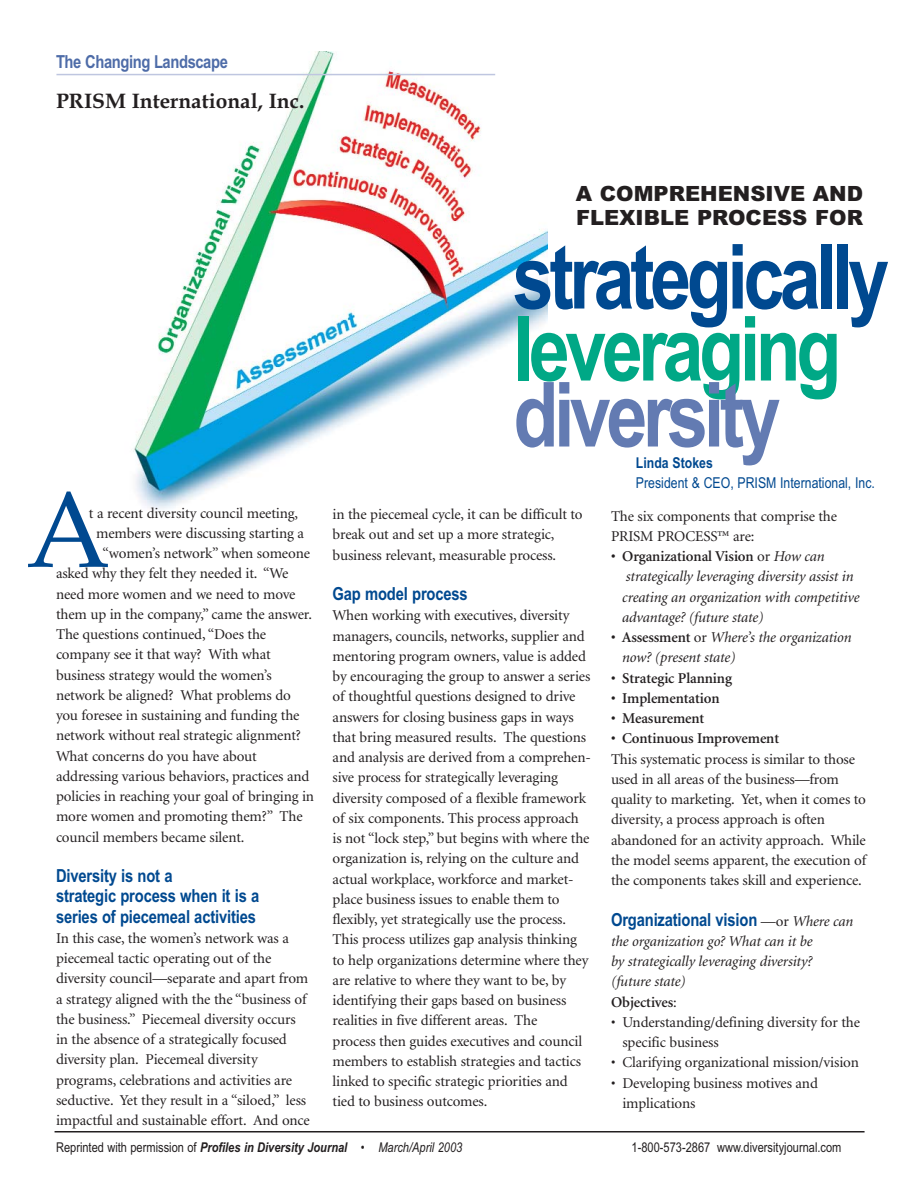
<style>
.page{position:relative;width:918px;height:1188px;background:#fff}
.page>*{position:absolute;margin:0;border:0;box-sizing:border-box;transform-origin:0 0}
.t1{font:108px "Book Antiqua";color:#004990}
.t2{font:700 90px "Arial Narrow";letter-spacing:-.05em;color:#004990}
.t3{font:700 90px "Arial Narrow";letter-spacing:-.05em;color:#00a886}
.t4{font:700 90px "Arial Narrow";letter-spacing:-.05em;color:#637bb2}
.t5{font:900 21px/24px "Arial";color:#231f20}
.t6{font:700 21px "Book Antiqua";color:#231f20}
.t7{font:700 18px/20.2px "Arial Narrow";letter-spacing:-.01em;color:#004990}
.t8{font:700 18px "Arial Narrow";letter-spacing:-.025em;color:#4e6ca8}
.t9{font:15px/20.2px "Minion";letter-spacing:-.01em;color:#231f20}
.t10{font:italic 15px/20.2px "Minion";letter-spacing:-.01em;color:#231f20}
.t11{font:600 15px "Minion";letter-spacing:-.01em;color:#231f20}
.t12{font:15px "Arial Narrow";color:#004990}
.t13{font:700 15px "Arial Narrow";color:#004990}
.t14{font:italic 700 13.5px "Arial Narrow";color:#231f20}
.t15{font:13.5px "Arial Narrow";color:#231f20}
.s1{font-weight:600;font-style:normal}
.s2{font-style:normal}
.s3{font-family:"Minion";font-weight:400;font-size:15px;color:#231f20}
.s4{font-family:"Minion";font-weight:400;font-style:italic;font-size:15px;color:#231f20}
.s5{font-weight:400;font-style:normal}
.s6{font-weight:400}
</style>
<div class="page">
<img style="left:101px;top:51px;width:447px;height:459px">
<hr style="left:56px;top:74px;width:439px;height:1px;background:#bfc6e0">
<hr style="left:55px;top:1131px;width:810px;height:1px;background:#231f20">
<p class="t8" style="left:56px;top:55px;width:173px">The Changing Landscape</p>
<h3 class="t6" style="left:56px;top:93px;width:250px">PRISM International, Inc.</h3>
<h1 class="t1" style="left:26px;top:488px;width:86px">A</h1>
<p class="t9" style="left:89px;top:504px;width:211px">t a recent diversity council meeting,</p>
<p class="t9" style="left:96px;top:524px;width:209px">members were discussing starting a</p>
<p class="t9" style="left:103px;top:544px;width:209px">“women’s network” when someone</p>
<p class="t9" style="left:56px;top:565px;width:234px">asked why they felt they needed it. “We</p>
<p class="t9" style="left:56px;top:585px;width:241px">need more women and we need to move</p>
<p class="t9" style="left:56px;top:605px;width:257px">them up in the company,” came the answer.</p>
<p class="t9" style="left:56px;top:625px;width:212px">The questions continued, “Does the</p>
<p class="t9" style="left:56px;top:646px;width:216px">company see it that way? With what</p>
<p class="t9" style="left:56px;top:666px;width:217px">business strategy would the women’s</p>
<p class="t9" style="left:56px;top:686px;width:236px">network be aligned? What problems do</p>
<p class="t9" style="left:56px;top:706px;width:245px">you foresee in sustaining and funding the</p>
<p class="t9" style="left:56px;top:727px;width:247px">network without real strategic alignment?</p>
<p class="t9" style="left:56px;top:747px;width:202px">What concerns do you have about</p>
<p class="t9" style="left:56px;top:767px;width:255px">addressing various behaviors, practices and</p>
<p class="t9" style="left:56px;top:787px;width:260px">policies in reaching your goal of bringing in</p>
<p class="t9" style="left:56px;top:808px;width:248px">more women and promoting them?” The</p>
<p class="t9" style="left:56px;top:828px;width:190px">council members became silent.</p>
<p class="t7" style="left:56px;top:867px;width:205px">Diversity is not a<br>strategic process when it is a series of piecemeal activities</p>
<p class="t9" style="left:56px;top:929px;width:255px">In this case, the women’s network was a piecemeal tactic operating out of the diversity council—separate and apart from a strategy aligned with the the “business of the business.” Piecemeal diversity occurs in the absence of a strategically focused diversity plan. Piecemeal diversity programs, celebrations and activities are seductive. Yet they result in a “siloed,” less impactful and sustainable effort. And once</p>
<h3 class="t5" style="left:576px;top:183px;width:289px">A COMPREHENSIVE AND<br>FLEXIBLE PROCESS FOR</h3>
<h2 class="t2" style="left:513px;top:244px;width:378px">strategically</h2>
<h2 class="t3" style="left:513px;top:316px;width:330px">leveraging</h2>
<h2 class="t4" style="left:513px;top:382px;width:269px">diversity</h2>
<p class="t13" style="left:636px;top:458px;width:78px">Linda Stokes</p>
<p class="t12" style="left:636px;top:477px;width:240px">President &amp; CEO, PRISM International, Inc.</p>
<p class="t9" style="left:333px;top:505px;width:252px">in the piecemeal cycle, it can be difficult to break out and set up a more strategic, business relevant, measurable process.</p>
<p class="t7" style="left:333px;top:585px;width:137px">Gap model process</p>
<p class="t9" style="left:333px;top:607px;width:260px">When working with executives, diversity managers, councils, networks, supplier and mentoring program owners, value is added by encouraging the group to answer a series of thoughtful questions designed to drive answers for closing business gaps in ways that bring measured results. The questions and analysis are derived from a comprehen&shy;sive process for strategically leveraging diversity composed of a flexible framework of six components. This process approach is not “lock step,” but begins with where the organization is, relying on the culture and actual workplace, workforce and market&shy;place business issues to enable them to flexibly, yet strategically use the process.<br>This process utilizes gap analysis thinking to help organizations determine where they are relative to where they want to be, by identifying their gaps based on business realities in five different areas. The<br>process then guides executives and council members to establish strategies and tactics linked to specific strategic priorities and tied to business outcomes.</p>
<p class="t9" style="left:611px;top:507px;width:228px">The six components that comprise the<br>PRISM PROCESS™ are:</p>
<p class="t10" style="left:622px;top:547px;width:239px;text-indent:-11px"><span class="s1">• Organizational Vision</span> <span class="s2">or</span> How can strategically leveraging diversity assist in creating an organization with competitive advantage? (future state)</p>
<p class="t10" style="left:622px;top:628px;width:231px;text-indent:-11px"><span class="s1">• Assessment</span> <span class="s2">or</span> Where’s the organization now? (present state)</p>
<p class="t11" style="left:611px;top:672px;width:122px">• Strategic Planning</p>
<p class="t11" style="left:611px;top:692px;width:110px">• Implementation</p>
<p class="t11" style="left:611px;top:712px;width:95px">• Measurement</p>
<p class="t11" style="left:611px;top:733px;width:170px">• Continuous Improvement</p>
<p class="t9" style="left:611px;top:750px;width:257px">This systematic process is similar to those used in all areas of the business—from quality to marketing. Yet, when it comes to diversity, a process approach is often abandoned for an activity approach. While the model seems apparent, the execution of the components takes skill and experience.</p>
<p class="t7" style="left:611px;top:911px;width:244px">Organizational vision <span class="s3">—or</span> <span class="s4">Where can</span></p>
<p class="t10" style="left:611px;top:932px;width:203px">the organization go? What can it be by strategically leveraging diversity? (future state)<br><span class="s1">Objectives</span><span class="s2">:</span></p>
<p class="t9" style="left:622px;top:1013px;width:239px;text-indent:-11px">• Understanding/defining diversity for the specific business</p>
<p class="t9" style="left:611px;top:1054px;width:249px">• Clarifying organizational mission/vision</p>
<p class="t9" style="left:622px;top:1074px;width:197px;text-indent:-11px">• Developing business motives and implications</p>
<p class="t14" style="left:56px;top:1142px;width:408px"><span class="s5">Reprinted with permission of</span> Profiles in Diversity Journal <span class="s6">• March/April 2003</span></p>
<p class="t15" style="left:632px;top:1142px;width:211px">1-800-573-2867 www.diversityjournal.com</p>
</div>
